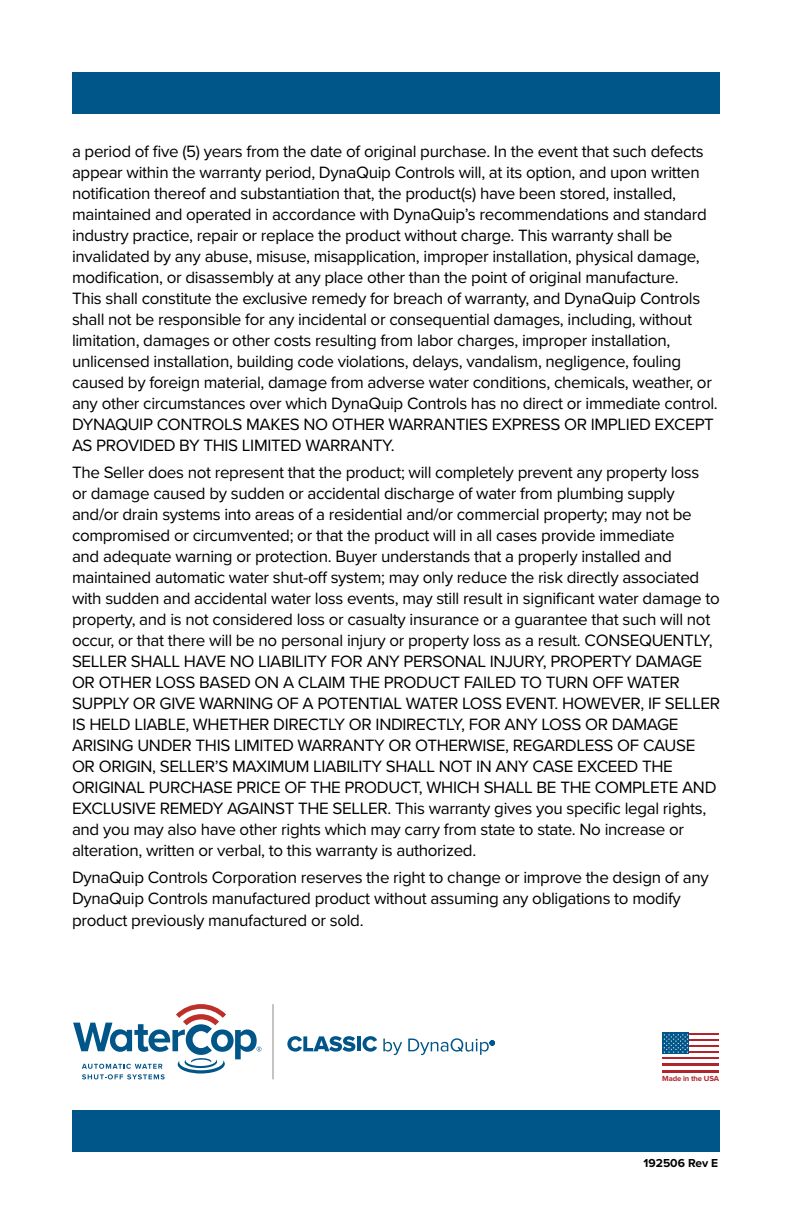
<style>
.page{position:relative;width:792px;height:1224px;background:#fff}
.page>*{position:absolute;margin:0;border:0;box-sizing:border-box;transform-origin:0 0}
.t1{font:17px/21px "Proxima Nova";letter-spacing:-.02em;color:#000}
.t2{font:700 12px "Proxima Nova";color:#000}
.t3{font:700 7.6px "Proxima Nova";letter-spacing:-.02em;color:#b0252b}
</style>
<div class="page">
<div style="left:72px;top:72px;width:648px;height:41px;background:#005589"></div>
<div style="left:72px;top:1111px;width:648px;height:41px;background:#005589"></div>
<svg style="left:663px;top:1033px;width:56px;height:39px"></svg>
<hr style="left:663px;top:1036px;width:56px;height:3px;background:#fff">
<hr style="left:663px;top:1042px;width:56px;height:3px;background:#fff">
<hr style="left:663px;top:1048px;width:56px;height:3px;background:#fff">
<hr style="left:663px;top:1054px;width:56px;height:3px;background:#fff">
<hr style="left:663px;top:1060px;width:56px;height:3px;background:#fff">
<hr style="left:663px;top:1066px;width:56px;height:3px;background:#fff">
<div style="left:663px;top:1033px;width:26px;height:21px;background:#005589"></div>
<svg style="left:664px;top:1034px;width:24px;height:19px"></svg>
<hr style="left:273px;top:1004px;width:1px;height:75px;background:#8a8a8d">
<svg style="left:287px;top:1036px;width:68px;height:16px"></svg>
<hr style="left:357px;top:1036px;width:4px;height:15px;background:#005589">
<svg style="left:363px;top:1036px;width:14px;height:16px"></svg>
<svg style="left:383px;top:1039px;width:19px;height:16px"></svg>
<svg style="left:408px;top:1038px;width:87px;height:17px"></svg>
<svg style="left:73px;top:1004px;width:188px;height:75px"></svg>
<p class="t1" style="left:72px;top:141px;width:645px">a period of five (5) years from the date of original purchase. In the event that such defects appear within the warranty period, DynaQuip Controls will, at its option, and upon written notification thereof and substantiation that, the product(s) have been stored, installed, maintained and operated in accordance with DynaQuip’s recommendations and standard industry practice, repair or replace the product without charge. This warranty shall be invalidated by any abuse, misuse, misapplication, improper installation, physical damage, modification, or disassembly at any place other than the point of original manufacture.<br>This shall constitute the exclusive remedy for breach of warranty, and DynaQuip Controls shall not be responsible for any incidental or consequential damages, including, without limitation, damages or other costs resulting from labor charges, improper installation, unlicensed installation, building code violations, delays, vandalism, negligence, fouling caused by foreign material, damage from adverse water conditions, chemicals, weather, or any other circumstances over which DynaQuip Controls has no direct or immediate control.<br>DYNAQUIP CONTROLS MAKES NO OTHER WARRANTIES EXPRESS OR IMPLIED EXCEPT AS PROVIDED BY THIS LIMITED WARRANTY.</p>
<p class="t1" style="left:72px;top:461px;width:650px">The Seller does not represent that the product; will completely prevent any property loss<br>or damage caused by sudden or accidental discharge of water from plumbing supply and/or drain systems into areas of a residential and/or commercial property; may not be compromised or circumvented; or that the product will in all cases provide immediate<br>and adequate warning or protection. Buyer understands that a properly installed and maintained automatic water shut-off system; may only reduce the risk directly associated with sudden and accidental water loss events, may still result in significant water damage to property, and is not considered loss or casualty insurance or a guarantee that such will not occur, or that there will be no personal injury or property loss as a result. CONSEQUENTLY, SELLER SHALL HAVE NO LIABILITY FOR ANY PERSONAL INJURY, PROPERTY DAMAGE OR OTHER LOSS BASED ON A CLAIM THE PRODUCT FAILED TO TURN OFF WATER SUPPLY OR GIVE WARNING OF A POTENTIAL WATER LOSS EVENT. HOWEVER, IF SELLER IS HELD LIABLE, WHETHER DIRECTLY OR INDIRECTLY, FOR ANY LOSS OR DAMAGE ARISING UNDER THIS LIMITED WARRANTY OR OTHERWISE, REGARDLESS OF CAUSE OR ORIGIN, SELLER’S MAXIMUM LIABILITY SHALL NOT IN ANY CASE EXCEED THE ORIGINAL PURCHASE PRICE OF THE PRODUCT, WHICH SHALL BE THE COMPLETE AND EXCLUSIVE REMEDY AGAINST THE SELLER. This warranty gives you specific legal rights, and you may also have other rights which may carry from state to state. No increase or alteration, written or verbal, to this warranty is authorized.</p>
<p class="t1" style="left:72px;top:866px;width:638px">DynaQuip Controls Corporation reserves the right to change or improve the design of any<br>DynaQuip Controls manufactured product without assuming any obligations to modify product previously manufactured or sold.</p>
<p class="t3" style="left:662px;top:1075px;width:58px">Made in the USA</p>
<p class="t2" style="left:644px;top:1156px;width:76px">192506 Rev E</p>
</div>
